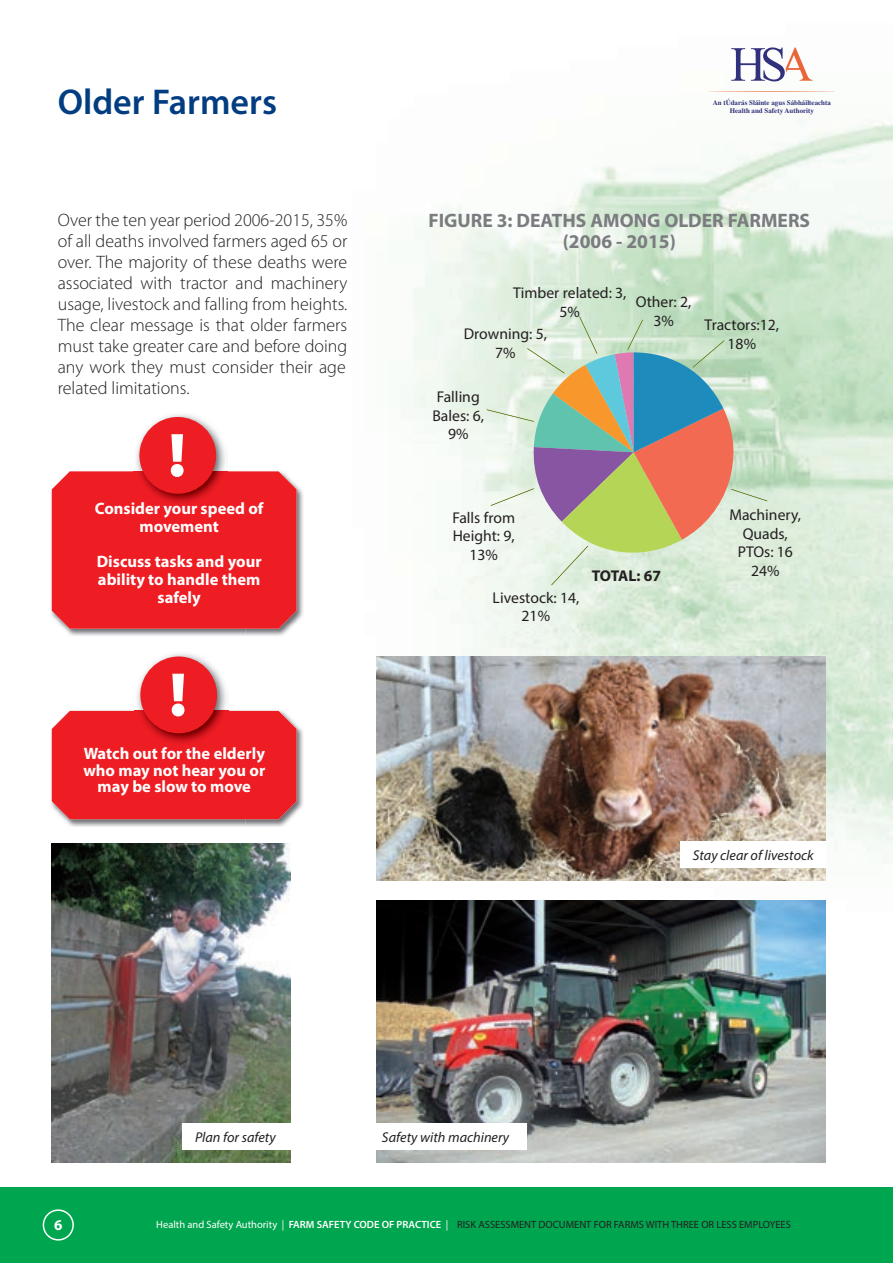
<style>
.page{position:relative;width:893px;height:1263px;background:#fff}
.page>*{position:absolute;margin:0;border:0;box-sizing:border-box;transform-origin:0 0}
.t1{font:900 62.4px "Myriad Pro";color:#fff}
.t2{font:600 36px "Myriad Pro";color:#023d82}
.t3{font:700 19.5px/20.7px "Myriad Pro";color:#7a7c7f;text-align:center}
.t4{font:300 18px/21px "Myriad Pro";color:#231f20;text-align:justify}
.t5{font:700 16.5px/18px "Myriad Pro";color:#fff;text-align:center}
.t6{font:15.6px/18.8px "Myriad Pro";color:#231f20;text-align:center}
.t7{font:700 15.6px "Myriad Pro";letter-spacing:-.03em;color:#231f20}
.t8{font:700 15px "Myriad Pro";color:#fff}
.t9{font:italic 14.25px "Myriad Pro";color:#231f20}
.t10{font:10.5px "Myriad Pro";color:#231f20}
.t11{font:700 7.05px/8.4px "Times";color:#31307d;text-align:center}
.s1{color:#fff}
.s2{font-weight:600;color:#fff}
</style>
<div class="page">
<img style="left:245px;top:79px;width:648px;height:910px">
<div style="left:0;top:1187px;width:893px;height:76px;background:#00a54f"></div>
<svg style="left:708px;top:91px;width:127px;height:1px"></svg>
<svg style="left:731px;top:47px;width:81px;height:34px"></svg>
<svg style="left:487px;top:316px;width:280px;height:269px;background:#bfc6b3"></svg>
<img style="left:377px;top:900px;width:448px;height:263px">
<img style="left:51px;top:470px;width:253px;height:166px">
<div style="left:52px;top:471px;width:245px;height:158px;background:#ee1d23"></div>
<img style="left:51px;top:709px;width:253px;height:118px">
<div style="left:52px;top:711px;width:245px;height:108px;background:#ee1d23"></div>
<img style="left:134px;top:414px;width:94px;height:91px">
<div style="left:139px;top:417px;width:77px;height:77px;background:#ee1d23;border-radius:50%"></div>
<img style="left:135px;top:653px;width:94px;height:92px">
<div style="left:140px;top:656px;width:77px;height:77px;background:#ee1d23;border-radius:50%"></div>
<div style="left:43px;top:1209px;width:31px;height:31px;border:2px solid #fff;border-radius:50%"></div>
<img style="left:377px;top:656px;width:448px;height:224px">
<img style="left:52px;top:844px;width:239px;height:319px">
<div style="left:182px;top:1123px;width:158px;height:27px;background:#fff"></div>
<div style="left:369px;top:1123px;width:157px;height:27px;background:#fff"></div>
<div style="left:680px;top:842px;width:145px;height:26px;background:#fff"></div>
<h2 class="t2" style="left:58px;top:79px;width:221px">Older Farmers</h2>
<p class="t4" style="left:58px;top:210px;width:291px">Over the ten year period 2006-2015, 35% of all deaths involved farmers aged 65 or over. The majority of these deaths were associated with tractor and machinery usage, livestock and falling from heights.<br>The clear message is that older farmers must take greater care and before doing any work they must consider their age related limitations.</p>
<h1 class="t1" style="left:168px;top:420px;width:19px">!</h1>
<p class="t5" style="left:95px;top:499px;width:170px">Consider your speed of movement</p>
<p class="t5" style="left:97px;top:552px;width:166px">Discuss tasks and your ability to handle them safely</p>
<h1 class="t1" style="left:169px;top:659px;width:19px">!</h1>
<p class="t5" style="left:83px;top:745px;width:183px;line-height:16.5px">Watch out for the elderly who may not hear you or may be slow to move</p>
<p class="t11" style="left:713px;top:97px;width:120px">An tÚdarás Sláinte agus Sábháilteachta<br>Health and Safety Authority</p>
<p class="t3" style="left:428px;top:209px;width:383px">FIGURE 3: DEATHS AMONG OLDER FARMERS (2006 - 2015)</p>
<p class="t6" style="left:513px;top:283px;width:115px">Timber related: 3,<br>5%</p>
<p class="t6" style="left:636px;top:293px;width:57px">Other: 2,<br>3%</p>
<p class="t6" style="left:464px;top:324px;width:85px">Drowning: 5,<br>7%</p>
<p class="t6" style="left:432px;top:387px;width:53px">Falling<br>Bales: 6,<br>9%</p>
<p class="t6" style="left:705px;top:315px;width:76px">Tractors:12,<br>18%</p>
<p class="t6" style="left:452px;top:508px;width:64px">Falls from<br>Height: 9,<br>13%</p>
<p class="t6" style="left:493px;top:588px;width:88px">Livestock: 14,<br>21%</p>
<p class="t7" style="left:592px;top:566px;width:71px">TOTAL: 67</p>
<p class="t6" style="left:729px;top:505px;width:73px">Machinery,<br>Quads,<br>PTOs: 16<br>24%</p>
<p class="t9" style="left:693px;top:846px;width:122px">Stay clear of livestock</p>
<p class="t8" style="left:54px;top:1215px;width:10px">6</p>
<p class="t9" style="left:195px;top:1128px;width:82px">Plan for safety</p>
<p class="t9" style="left:382px;top:1128px;width:129px">Safety with machinery</p>
<p class="t10" style="left:156px;top:1218px;width:636px"><span class="s1">Health and Safety Authority |</span> <span class="s2">FARM SAFETY CODE OF PRACTICE</span> <span class="s1">|</span> RISK ASSESSMENT DOCUMENT FOR FARMS WITH THREE OR LESS EMPLOYEES</p>
</div>
